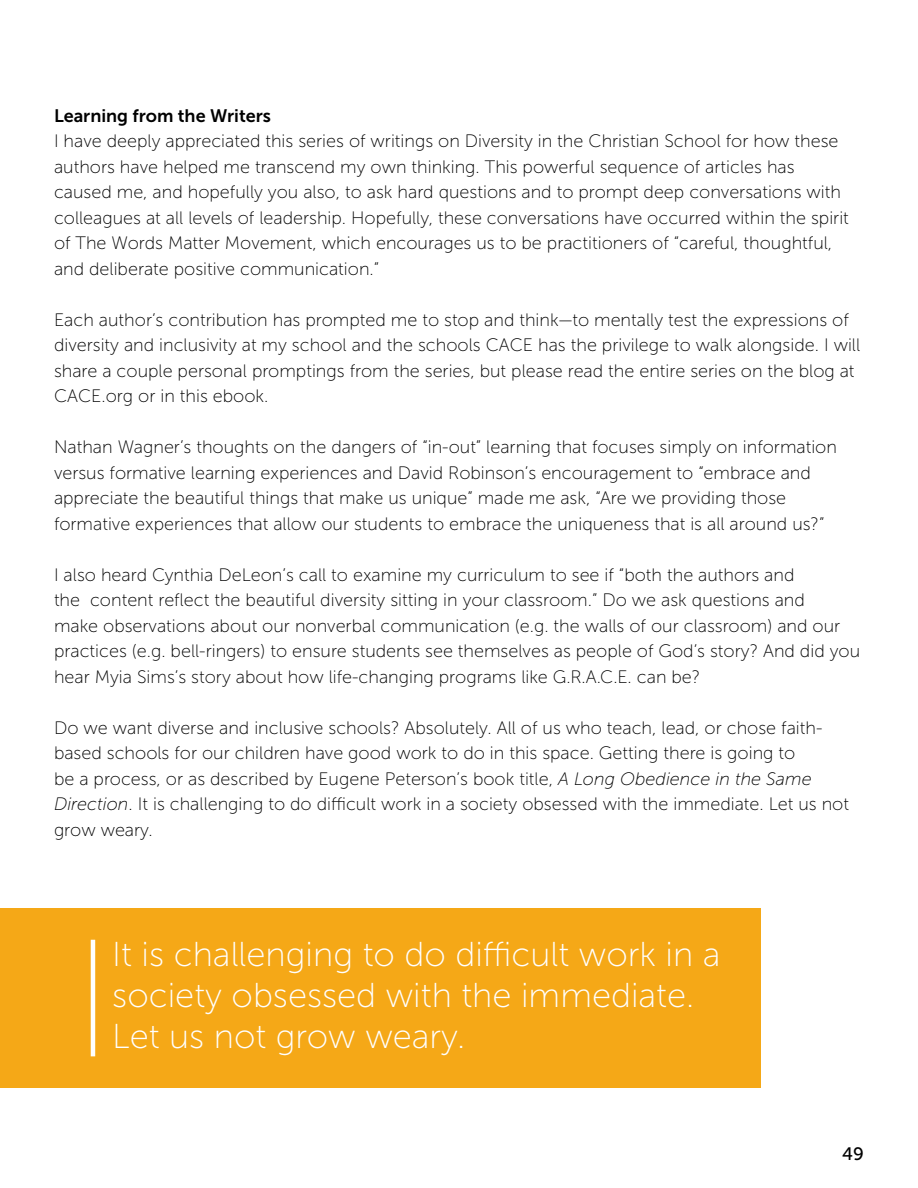
<style>
.page{position:relative;width:918px;height:1188px;background:#fff}
.page>*{position:absolute;margin:0;border:0;box-sizing:border-box;transform-origin:0 0}
.t1{font:34.5px/41.4px "Museo Sans 100";color:#fff}
.t2{font:18px/25.5px "Museo Sans 100";color:#000}
.t3{font:18px "Museo Sans 700";color:#000}
.t4{font:18px "Museo Sans 500";color:#000}
.s1{font-style:italic}
</style>
<div class="page">
<div style="left:0;top:908px;width:760px;height:180px;background:#f5a817"></div>
<hr style="left:91px;top:940px;width:4px;height:116px;background:#fff">
<p class="t3" style="left:54px;top:105px;width:219px">Learning from the Writers</p>
<p class="t2" style="left:54px;top:128px;width:796px">I have deeply appreciated this series of writings on Diversity in the Christian School for how these authors have helped me transcend my own thinking. This powerful sequence of articles has caused me, and hopefully you also, to ask hard questions and to prompt deep conversations with colleagues at all levels of leadership. Hopefully, these conversations have occurred within the spirit of The Words Matter Movement, which encourages us to be practitioners of “careful, thoughtful, and deliberate positive communication.”</p>
<p class="t2" style="left:54px;top:307px;width:808px">Each author’s contribution has prompted me to stop and think—to mentally test the expressions of diversity and inclusivity at my school and the schools CACE has the privilege to walk alongside. I will share a couple personal promptings from the series, but please read the entire series on the blog at CACE.org or in this ebook.</p>
<p class="t2" style="left:54px;top:434px;width:785px">Nathan Wagner’s thoughts on the dangers of “in-out” learning that focuses simply on information versus formative learning experiences and David Robinson’s encouragement to “embrace and appreciate the beautiful things that make us unique” made me ask, “Are we providing those formative experiences that allow our students to embrace the uniqueness that is all around us?”</p>
<p class="t2" style="left:54px;top:562px;width:808px">I also heard Cynthia DeLeon’s call to examine my curriculum to see if “both the authors and<br>the content reflect the beautiful diversity sitting in your classroom.” Do we ask questions and<br>make observations about our nonverbal communication (e.g. the walls of our classroom) and our practices (e.g. bell-ringers) to ensure students see themselves as people of God’s story? And did you hear Myia Sims’s story about how life-changing programs like G.R.A.C.E. can be?</p>
<p class="t2" style="left:54px;top:715px;width:797px">Do we want diverse and inclusive schools? Absolutely. All of us who teach, lead, or chose faith&shy;based schools for our children have good work to do in this space. Getting there is going to<br>be a process, or as described by Eugene Peterson’s book title, <span class="s1">A Long Obedience in the Same Direction</span>. It is challenging to do difficult work in a society obsessed with the immediate. Let us not grow weary.</p>
<h1 class="t1" style="left:112px;top:933px;width:610px">It is challenging to do difficult work in a society obsessed with the immediate.<br>Let us not grow weary.</h1>
<p class="t4" style="left:842px;top:1143px;width:23px">49</p>
</div>
